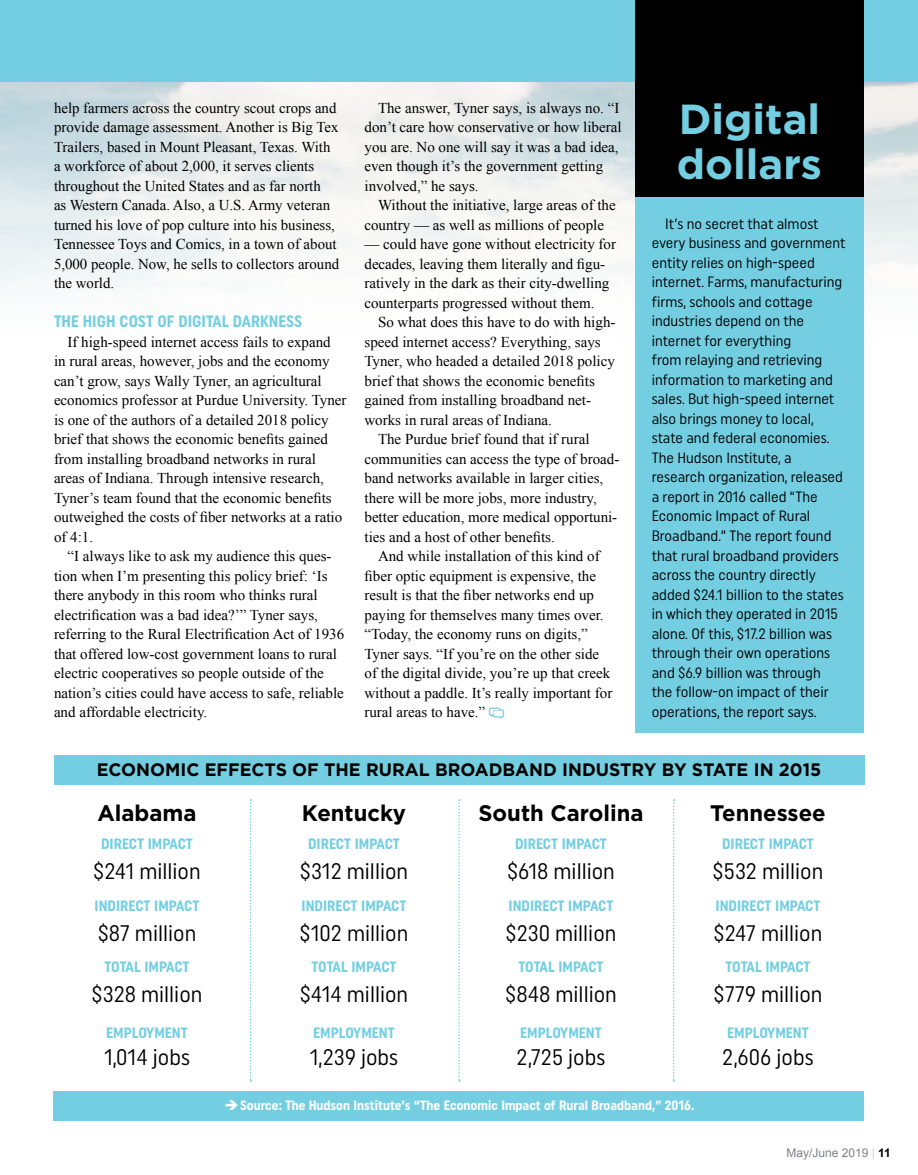
<style>
.page{position:relative;width:918px;height:1175px;background:#fff}
.page>*{position:absolute;margin:0;border:0;box-sizing:border-box;transform-origin:0 0}
.t1{font:700 42px/45px "Gotham";color:#74cee2}
.t2{font:22.5px "Uniform Condensed";color:#000}
.t3{font:700 22.5px "Gotham";color:#000}
.t4{font:700 18px "Gotham";color:#000}
.t5{font:700 16.5px "Uniform Condensed";color:#74cee2}
.t6{font:15px/19.5px "Times New Roman";color:#000}
.t7{font:15px/19.5px "Uniform Condensed";color:#000}
.t8{font:700 15px "Uniform Condensed";color:#74cee2}
.t9{font:700 13.5px "Uniform Condensed";color:#fff}
.t10{font:12px "Arial";color:#808285}
.s1{color:#d1d3d4}
.s2{font-weight:700;color:#000}
</style>
<div class="page">
<div style="left:54px;top:755px;width:811px;height:30px;background:#74cee2"></div>
<div style="left:53px;top:1091px;width:811px;height:29px;background:#74cee2"></div>
<div style="left:635px;top:124px;width:229px;height:608px;background:#74cee2"></div>
<div style="left:0;top:0;width:918px;height:81px;background:#74cee2"></div>
<svg style="left:250px;top:799px;width:2px;height:282px"></svg>
<svg style="left:458px;top:799px;width:2px;height:282px"></svg>
<svg style="left:673px;top:799px;width:2px;height:282px"></svg>
<div style="left:635px;top:0;width:229px;height:197px;background:#000"></div>
<p class="t6" style="left:54px;top:97px;width:287px">help farmers across the country scout crops and provide damage assessment. Another is Big Tex Trailers, based in Mount Pleasant, Texas. With a workforce of about 2,000, it serves clients throughout the United States and as far north<br>as Western Canada. Also, a U.S. Army veteran turned his love of pop culture into his business, Tennessee Toys and Comics, in a town of about 5,000 people. Now, he sells to collectors around the world.</p>
<p class="t5" style="left:54px;top:311px;width:250px">THE HIGH COST OF DIGITAL DARKNESS</p>
<p class="t6" style="left:54px;top:331px;width:294px;text-indent:14px">If high-speed internet access fails to expand<br>in rural areas, however, jobs and the economy can’t grow, says Wally Tyner, an agricultural economics professor at Purdue University. Tyner is one of the authors of a detailed 2018 policy brief that shows the economic benefits gained from installing broadband networks in rural areas of Indiana. Through intensive research, Tyner’s team found that the economic benefits outweighed the costs of fiber networks at a ratio of 4:1.</p>
<p class="t6" style="left:54px;top:546px;width:292px;text-indent:13px">“I always like to ask my audience this ques&shy;tion when I’m presenting this policy brief: ‘Is there anybody in this room who thinks rural electrification was a bad idea?’” Tyner says, referring to the Rural Electrification Act of 1936 that offered low-cost government loans to rural electric cooperatives so people outside of the nation’s cities could have access to safe, reliable and affordable electricity.</p>
<p class="t6" style="left:365px;top:97px;width:259px;text-indent:13px">The answer, Tyner says, is always no. “I don’t care how conservative or how liberal you are. No one will say it was a bad idea, even though it’s the government getting involved,” he says.</p>
<p class="t6" style="left:365px;top:195px;width:253px;text-indent:13px">Without the initiative, large areas of the country — as well as millions of people</p>
<p class="t6" style="left:365px;top:234px;width:253px">— could have gone without electricity for decades, leaving them literally and figu&shy;ratively in the dark as their city-dwelling counterparts progressed without them.</p>
<p class="t6" style="left:378px;top:312px;width:239px">So what does this have to do with high-</p>
<p class="t6" style="left:365px;top:331px;width:238px">speed internet access? Everything, says</p>
<p class="t6" style="left:365px;top:351px;width:252px">Tyner, who headed a detailed 2018 policy</p>
<p class="t6" style="left:365px;top:370px;width:232px">brief that shows the economic benefits</p>
<p class="t6" style="left:365px;top:390px;width:228px">gained from installing broadband net-</p>
<p class="t6" style="left:365px;top:409px;width:189px">works in rural areas of Indiana.</p>
<p class="t6" style="left:378px;top:429px;width:213px">The Purdue brief found that if rural</p>
<p class="t6" style="left:365px;top:448px;width:256px">communities can access the type of broad-</p>
<p class="t6" style="left:365px;top:468px;width:240px">band networks available in larger cities,</p>
<p class="t6" style="left:365px;top:487px;width:234px">there will be more jobs, more industry,</p>
<p class="t6" style="left:365px;top:507px;width:254px">better education, more medical opportuni-</p>
<p class="t6" style="left:365px;top:526px;width:192px">ties and a host of other benefits.</p>
<p class="t6" style="left:378px;top:546px;width:223px">And while installation of this kind of</p>
<p class="t6" style="left:365px;top:565px;width:233px">fiber optic equipment is expensive, the</p>
<p class="t6" style="left:365px;top:585px;width:231px">result is that the fiber networks end up</p>
<p class="t6" style="left:365px;top:604px;width:241px">paying for themselves many times over.</p>
<p class="t6" style="left:365px;top:624px;width:225px">“Today, the economy runs on digits,”</p>
<p class="t6" style="left:365px;top:643px;width:236px">Tyner says. “If you’re on the other side</p>
<p class="t6" style="left:365px;top:663px;width:247px">of the digital divide, you’re up that creek</p>
<p class="t6" style="left:365px;top:682px;width:249px">without a paddle. It’s really important for</p>
<p class="t6" style="left:365px;top:702px;width:122px">rural areas to have.”</p>
<h1 class="t1" style="left:677px;top:95px;width:147px">Digital dollars</h1>
<p class="t7" style="left:652px;top:213px;width:195px;text-indent:14px">It’s no secret that almost every business and government entity relies on high-speed internet. Farms, manufacturing firms, schools and cottage industries depend on the internet for everything<br>from relaying and retrieving information to marketing and sales. But high-speed internet also brings money to local, state and federal economies.<br>The Hudson Institute, a research organization, released a report in 2016 called “The<br>Economic Impact of Rural<br>Broadband.” The report found that rural broadband providers across the country directly added $24.1 billion to the states in which they operated in 2015 alone. Of this, $17.2 billion was through their own operations and $6.9 billion was through<br>the follow-on impact of their operations, the report says.</p>
<p class="t4" style="left:97px;top:759px;width:726px">ECONOMIC EFFECTS OF THE RURAL BROADBAND INDUSTRY BY STATE IN 2015</p>
<h2 class="t3" style="left:97px;top:799px;width:101px">Alabama</h2>
<p class="t8" style="left:101px;top:835px;width:93px">DIRECT IMPACT</p>
<h2 class="t2" style="left:93px;top:858px;width:109px">$241 million</h2>
<p class="t8" style="left:95px;top:896px;width:106px">INDIRECT IMPACT</p>
<h2 class="t2" style="left:98px;top:919px;width:100px">$87 million</h2>
<p class="t8" style="left:104px;top:958px;width:87px">TOTAL IMPACT</p>
<h2 class="t2" style="left:92px;top:981px;width:112px">$328 million</h2>
<p class="t8" style="left:106px;top:1024px;width:83px">EMPLOYMENT</p>
<h2 class="t2" style="left:104px;top:1044px;width:87px">1,014 jobs</h2>
<h2 class="t3" style="left:302px;top:799px;width:106px">Kentucky</h2>
<p class="t8" style="left:308px;top:835px;width:93px">DIRECT IMPACT</p>
<h2 class="t2" style="left:300px;top:858px;width:110px">$312 million</h2>
<p class="t8" style="left:302px;top:896px;width:106px">INDIRECT IMPACT</p>
<h2 class="t2" style="left:300px;top:919px;width:110px">$102 million</h2>
<p class="t8" style="left:311px;top:958px;width:87px">TOTAL IMPACT</p>
<h2 class="t2" style="left:300px;top:981px;width:110px">$414 million</h2>
<p class="t8" style="left:313px;top:1024px;width:83px">EMPLOYMENT</p>
<h2 class="t2" style="left:310px;top:1044px;width:90px">1,239 jobs</h2>
<h2 class="t3" style="left:479px;top:799px;width:166px">South Carolina</h2>
<p class="t8" style="left:515px;top:835px;width:93px">DIRECT IMPACT</p>
<h2 class="t2" style="left:507px;top:858px;width:109px">$618 million</h2>
<p class="t8" style="left:509px;top:896px;width:106px">INDIRECT IMPACT</p>
<h2 class="t2" style="left:506px;top:919px;width:112px">$230 million</h2>
<p class="t8" style="left:518px;top:958px;width:87px">TOTAL IMPACT</p>
<h2 class="t2" style="left:505px;top:981px;width:113px">$848 million</h2>
<p class="t8" style="left:520px;top:1024px;width:83px">EMPLOYMENT</p>
<h2 class="t2" style="left:517px;top:1044px;width:90px">2,725 jobs</h2>
<h2 class="t3" style="left:710px;top:799px;width:117px">Tennessee</h2>
<p class="t8" style="left:722px;top:835px;width:93px">DIRECT IMPACT</p>
<h2 class="t2" style="left:713px;top:858px;width:112px">$532 million</h2>
<p class="t8" style="left:716px;top:896px;width:106px">INDIRECT IMPACT</p>
<h2 class="t2" style="left:714px;top:919px;width:110px">$247 million</h2>
<p class="t8" style="left:725px;top:958px;width:87px">TOTAL IMPACT</p>
<h2 class="t2" style="left:714px;top:981px;width:110px">$779 million</h2>
<p class="t8" style="left:727px;top:1024px;width:83px">EMPLOYMENT</p>
<h2 class="t2" style="left:722px;top:1044px;width:93px">2,606 jobs</h2>
<p class="t9" style="left:224px;top:1096px;width:471px">➔Source: The Hudson Institute’s “The Economic Impact of Rural Broadband,” 2016.</p>
<p class="t10" style="left:786px;top:1144px;width:106px">May/June 2019 <span class="s1">|</span> <span class="s2">11</span></p>
</div>
